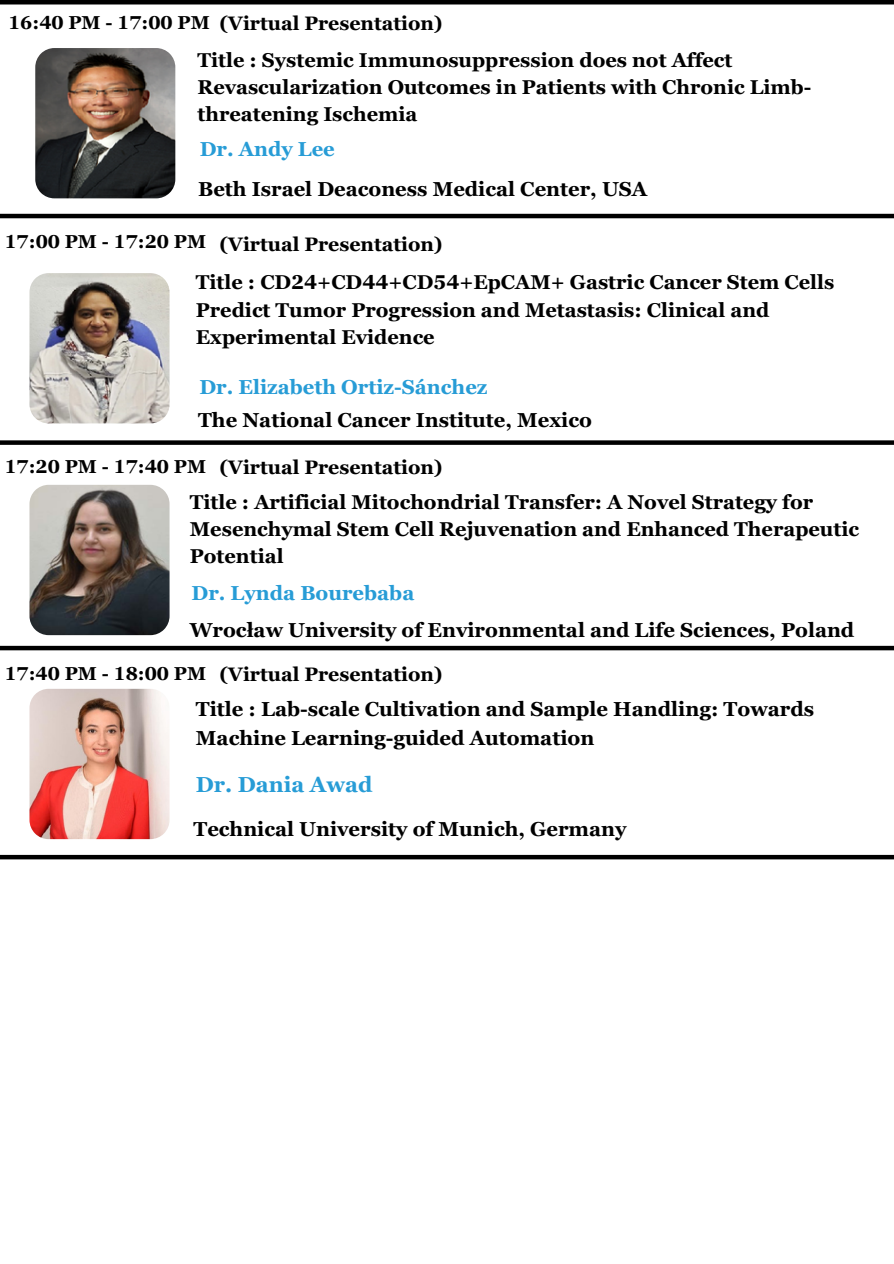
<style>
.page{position:relative;width:894px;height:1264px;background:#fff}
.page>*{position:absolute;margin:0;border:0;box-sizing:border-box;transform-origin:0 0}
.t1{font:700 21.75px "Georgia Pro";color:#279cd6}
.t2{font:700 20.25px/28.2px "Georgia Pro";color:#000}
.t3{font:700 20.25px "Georgia Pro";color:#279cd6}
.t4{font:700 19.95px/27px "Georgia Pro";color:#000}
.t5{font:700 19.5px "Georgia Pro";color:#000}
.t6{font:700 18.75px "Georgia Pro";color:#000}
</style>
<div class="page">
<hr style="left:0;top:0;width:893px;height:4px;background:#000">
<hr style="left:0;top:214px;width:893px;height:4px;background:#000">
<div style="left:0;top:440px;width:893px;height:5px;background:#000"></div>
<hr style="left:0;top:646px;width:893px;height:4px;background:#000">
<img style="left:35px;top:48px;width:140px;height:150px">
<img style="left:29px;top:273px;width:140px;height:150px">
<img style="left:29px;top:485px;width:140px;height:150px">
<img style="left:29px;top:688px;width:140px;height:151px">
<div style="left:0;top:854px;width:893px;height:5px;background:#000"></div>
<h2 class="t6" style="left:8px;top:11px;width:203px">16:40 PM - 17:00 PM</h2>
<p class="t5" style="left:219px;top:12px;width:224px">(Virtual Presentation)</p>
<h2 class="t4" style="left:197px;top:47px;width:615px">Title : Systemic Immunosuppression does not Affect<br>Revascularization Outcomes in Patients with Chronic Limb&shy;threatening Ischemia</h2>
<p class="t3" style="left:200px;top:137px;width:137px">Dr. Andy Lee</p>
<p class="t2" style="left:198px;top:174px;width:450px">Beth Israel Deaconess Medical Center, USA</p>
<h2 class="t6" style="left:4px;top:231px;width:203px">17:00 PM - 17:20 PM</h2>
<h1 class="t5" style="left:219px;top:233px;width:224px">(Virtual Presentation)</h1>
<h1 class="t4" style="left:196px;top:269px;width:639px">Title : CD24+CD44+CD54+EpCAM+ Gastric Cancer Stem Cells<br>Predict Tumor Progression and Metastasis: Clinical and<br>Experimental Evidence</h1>
<h1 class="t3" style="left:199px;top:375px;width:289px">Dr. Elizabeth Ortiz-Sánchez</h1>
<h1 class="t2" style="left:198px;top:405px;width:395px">The National Cancer Institute, Mexico</h1>
<h1 class="t6" style="left:4px;top:456px;width:203px">17:20 PM - 17:40 PM</h1>
<h1 class="t5" style="left:219px;top:456px;width:224px">(Virtual Presentation)</h1>
<p class="t4" style="left:190px;top:488px;width:670px">Title : Artificial Mitochondrial Transfer: A Novel Strategy for<br>Mesenchymal Stem Cell Rejuvenation and Enhanced Therapeutic<br>Potential</p>
<p class="t3" style="left:191px;top:582px;width:224px">Dr. Lynda Bourebaba</p>
<h1 class="t2" style="left:190px;top:615px;width:665px">Wrocław University of Environmental and Life Sciences, Poland</h1>
<p class="t6" style="left:4px;top:662px;width:203px">17:40 PM - 18:00 PM</p>
<h1 class="t5" style="left:219px;top:663px;width:224px">(Virtual Presentation)</h1>
<h1 class="t2" style="left:196px;top:695px;width:619px">Title : Lab-scale Cultivation and Sample Handling: Towards<br>Machine Learning-guided Automation</h1>
<h2 class="t1" style="left:196px;top:772px;width:178px">Dr. Dania Awad</h2>
<p class="t2" style="left:193px;top:815px;width:434px">Technical University of Munich, Germany</p>
</div>
